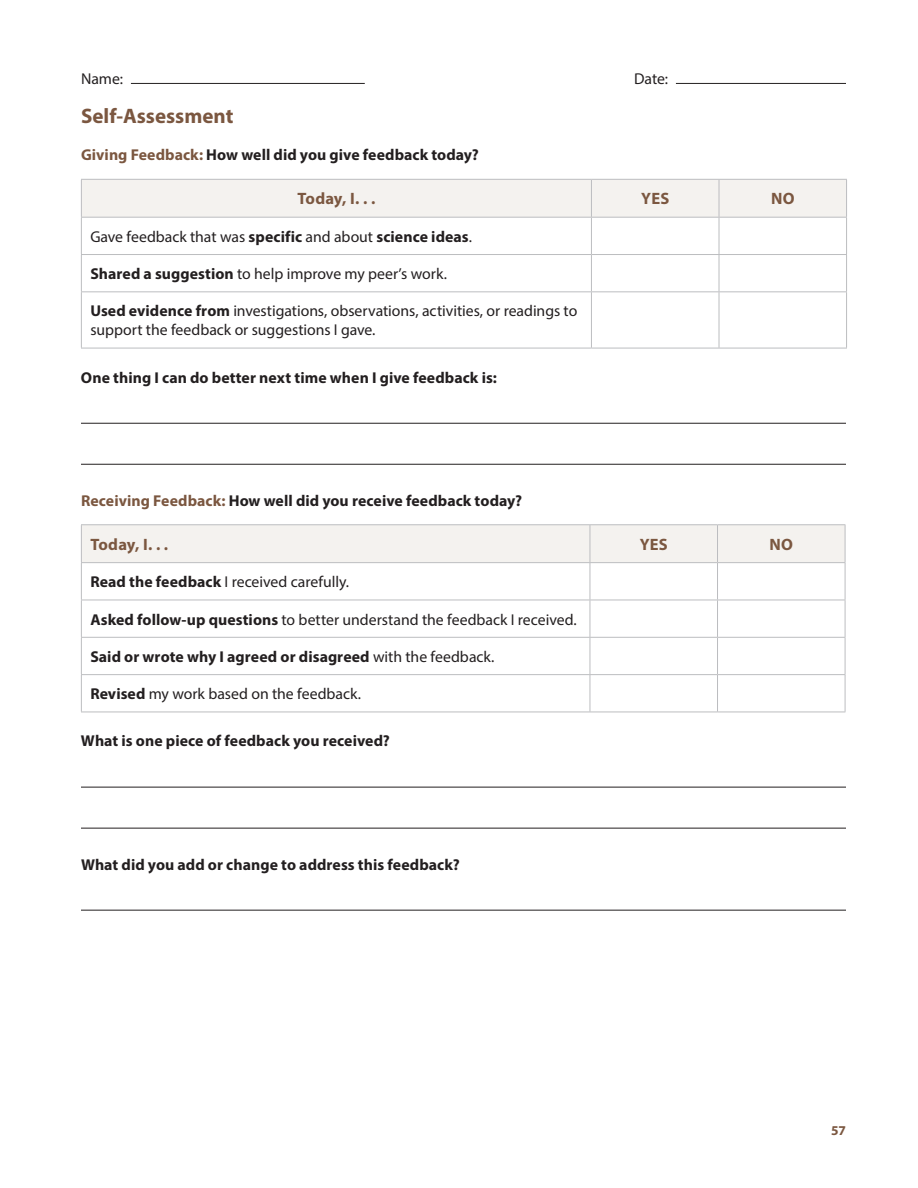
<style>
.page{position:relative;width:918px;height:1188px;background:#fff}
.page>*{position:absolute;margin:0;border:0;box-sizing:border-box;transform-origin:0 0}
.t1{font:700 21px "Myriad Pro";color:#7b5740}
.t2{font:700 16.5px "Myriad Pro";letter-spacing:.01em;color:#7b5740}
.t3{font:15.75px/18.9px "Myriad Pro";color:#231f20}
.t4{font:700 15.75px "Myriad Pro";letter-spacing:.005em;color:#231f20}
.t5{font:700 13.5px "Myriad Pro";color:#7b5740}
.s1{color:#7b5740}
.s2{font-weight:700}
.s3{font-weight:400}
</style>
<div class="page">
<hr style="left:131px;top:83px;width:234px;height:1px;background:#231f20">
<hr style="left:676px;top:83px;width:170px;height:1px;background:#231f20">
<div style="left:82px;top:180px;width:764px;height:37px;background:#f4f2ef"></div>
<hr style="left:591px;top:180px;width:1px;height:37px;background:#bcbdc0">
<hr style="left:719px;top:180px;width:1px;height:37px;background:#bcbdc0">
<hr style="left:591px;top:218px;width:1px;height:36px;background:#bcbdc0">
<hr style="left:719px;top:218px;width:1px;height:36px;background:#bcbdc0">
<hr style="left:81px;top:254px;width:510px;height:1px;background:#bcbdc0">
<hr style="left:591px;top:254px;width:128px;height:1px;background:#bcbdc0">
<hr style="left:591px;top:255px;width:1px;height:36px;background:#bcbdc0">
<hr style="left:719px;top:254px;width:128px;height:1px;background:#bcbdc0">
<hr style="left:719px;top:255px;width:1px;height:36px;background:#bcbdc0">
<hr style="left:81px;top:291px;width:510px;height:1px;background:#bcbdc0">
<hr style="left:591px;top:291px;width:128px;height:1px;background:#bcbdc0">
<hr style="left:591px;top:292px;width:1px;height:56px;background:#bcbdc0">
<hr style="left:719px;top:291px;width:128px;height:1px;background:#bcbdc0">
<hr style="left:719px;top:292px;width:1px;height:56px;background:#bcbdc0">
<hr style="left:81px;top:179px;width:510px;height:1px;background:#bcbdc0">
<hr style="left:81px;top:180px;width:1px;height:37px;background:#bcbdc0">
<hr style="left:591px;top:179px;width:128px;height:1px;background:#bcbdc0">
<hr style="left:719px;top:179px;width:128px;height:1px;background:#bcbdc0">
<hr style="left:846px;top:180px;width:1px;height:37px;background:#bcbdc0">
<hr style="left:81px;top:217px;width:510px;height:1px;background:#bcbdc0">
<hr style="left:81px;top:218px;width:1px;height:36px;background:#bcbdc0">
<hr style="left:591px;top:217px;width:128px;height:1px;background:#bcbdc0">
<hr style="left:719px;top:217px;width:128px;height:1px;background:#bcbdc0">
<hr style="left:846px;top:218px;width:1px;height:36px;background:#bcbdc0">
<hr style="left:81px;top:255px;width:1px;height:36px;background:#bcbdc0">
<hr style="left:846px;top:255px;width:1px;height:36px;background:#bcbdc0">
<hr style="left:81px;top:292px;width:1px;height:56px;background:#bcbdc0">
<hr style="left:846px;top:292px;width:1px;height:56px;background:#bcbdc0">
<hr style="left:81px;top:348px;width:510px;height:1px;background:#bcbdc0">
<hr style="left:591px;top:348px;width:128px;height:1px;background:#bcbdc0">
<hr style="left:719px;top:348px;width:128px;height:1px;background:#bcbdc0">
<hr style="left:81px;top:423px;width:765px;height:1px;background:#231f20">
<hr style="left:81px;top:464px;width:765px;height:1px;background:#231f20">
<div style="left:82px;top:525px;width:763px;height:37px;background:#f4f2ef"></div>
<hr style="left:590px;top:525px;width:1px;height:37px;background:#bcbdc0">
<hr style="left:717px;top:525px;width:1px;height:37px;background:#bcbdc0">
<hr style="left:590px;top:563px;width:1px;height:37px;background:#bcbdc0">
<hr style="left:717px;top:563px;width:1px;height:37px;background:#bcbdc0">
<hr style="left:81px;top:600px;width:509px;height:1px;background:#bcbdc0">
<hr style="left:590px;top:600px;width:128px;height:1px;background:#bcbdc0">
<hr style="left:590px;top:600px;width:1px;height:37px;background:#bcbdc0">
<hr style="left:718px;top:600px;width:127px;height:1px;background:#bcbdc0">
<hr style="left:717px;top:600px;width:1px;height:37px;background:#bcbdc0">
<hr style="left:81px;top:637px;width:509px;height:1px;background:#bcbdc0">
<hr style="left:590px;top:637px;width:128px;height:1px;background:#bcbdc0">
<hr style="left:590px;top:638px;width:1px;height:36px;background:#bcbdc0">
<hr style="left:718px;top:637px;width:127px;height:1px;background:#bcbdc0">
<hr style="left:717px;top:638px;width:1px;height:36px;background:#bcbdc0">
<hr style="left:81px;top:674px;width:509px;height:1px;background:#bcbdc0">
<hr style="left:590px;top:674px;width:128px;height:1px;background:#bcbdc0">
<hr style="left:590px;top:675px;width:1px;height:37px;background:#bcbdc0">
<hr style="left:718px;top:674px;width:127px;height:1px;background:#bcbdc0">
<hr style="left:717px;top:675px;width:1px;height:37px;background:#bcbdc0">
<hr style="left:81px;top:524px;width:509px;height:1px;background:#bcbdc0">
<hr style="left:81px;top:525px;width:1px;height:37px;background:#bcbdc0">
<hr style="left:590px;top:524px;width:128px;height:1px;background:#bcbdc0">
<hr style="left:718px;top:524px;width:127px;height:1px;background:#bcbdc0">
<hr style="left:845px;top:525px;width:1px;height:37px;background:#bcbdc0">
<hr style="left:81px;top:562px;width:509px;height:1px;background:#bcbdc0">
<hr style="left:81px;top:563px;width:1px;height:37px;background:#bcbdc0">
<hr style="left:590px;top:562px;width:128px;height:1px;background:#bcbdc0">
<hr style="left:718px;top:562px;width:127px;height:1px;background:#bcbdc0">
<hr style="left:845px;top:563px;width:1px;height:37px;background:#bcbdc0">
<hr style="left:81px;top:600px;width:1px;height:37px;background:#bcbdc0">
<hr style="left:845px;top:600px;width:1px;height:37px;background:#bcbdc0">
<hr style="left:81px;top:638px;width:1px;height:36px;background:#bcbdc0">
<hr style="left:845px;top:638px;width:1px;height:36px;background:#bcbdc0">
<hr style="left:81px;top:675px;width:1px;height:37px;background:#bcbdc0">
<hr style="left:845px;top:675px;width:1px;height:37px;background:#bcbdc0">
<hr style="left:81px;top:712px;width:509px;height:1px;background:#bcbdc0">
<hr style="left:590px;top:712px;width:128px;height:1px;background:#bcbdc0">
<hr style="left:718px;top:712px;width:127px;height:1px;background:#bcbdc0">
<hr style="left:81px;top:787px;width:765px;height:1px;background:#231f20">
<hr style="left:81px;top:828px;width:765px;height:1px;background:#231f20">
<hr style="left:81px;top:910px;width:765px;height:1px;background:#231f20">
<p class="t3" style="left:81px;top:70px;width:44px">Name:</p>
<p class="t3" style="left:634px;top:70px;width:35px">Date:</p>
<h1 class="t1" style="left:81px;top:108px;width:154px">Self-Assessment</h1>
<p class="t4" style="left:81px;top:149px;width:399px"><span class="s1">Giving Feedback:</span> How well did you give feedback today?</p>
<p class="t2" style="left:297px;top:193px;width:79px">Today, I. . .</p>
<p class="t2" style="left:641px;top:193px;width:30px">YES</p>
<p class="t2" style="left:771px;top:193px;width:25px">NO</p>
<p class="t3" style="left:90px;top:228px;width:383px">Gave feedback that was <span class="s2">specific</span> and about <span class="s2">science ideas</span>.</p>
<p class="t3" style="left:90px;top:266px;width:358px"><span class="s2">Shared a suggestion</span> to help improve my peer’s work.</p>
<p class="t3" style="left:90px;top:303px;width:488px"><span class="s2">Used evidence from</span> investigations, observations, activities, or readings to support the feedback or suggestions I gave.</p>
<p class="t4" style="left:81px;top:371px;width:417px">One thing I can do better next time when I give feedback is:</p>
<p class="t4" style="left:81px;top:494px;width:443px"><span class="s1">Receiving Feedback:</span> How well did you receive feedback today?</p>
<p class="t2" style="left:90px;top:538px;width:79px">Today, I. . .</p>
<p class="t2" style="left:640px;top:538px;width:30px">YES</p>
<p class="t2" style="left:770px;top:538px;width:25px">NO</p>
<p class="t3" style="left:90px;top:574px;width:260px"><span class="s2">Read the feedback</span> I received carefully.</p>
<p class="t3" style="left:90px;top:611px;width:488px"><span class="s2">Asked follow-up questions</span> to better understand the feedback I received.</p>
<p class="t4" style="left:90px;top:651px;width:406px">Said or wrote why I agreed or disagreed <span class="s3">with the feedback.</span></p>
<p class="t3" style="left:90px;top:686px;width:272px"><span class="s2">Revised</span> my work based on the feedback.</p>
<p class="t4" style="left:81px;top:735px;width:310px">What is one piece of feedback you received?</p>
<p class="t4" style="left:81px;top:858px;width:380px">What did you add or change to address this feedback?</p>
<p class="t5" style="left:831px;top:1125px;width:16px">57</p>
</div>
